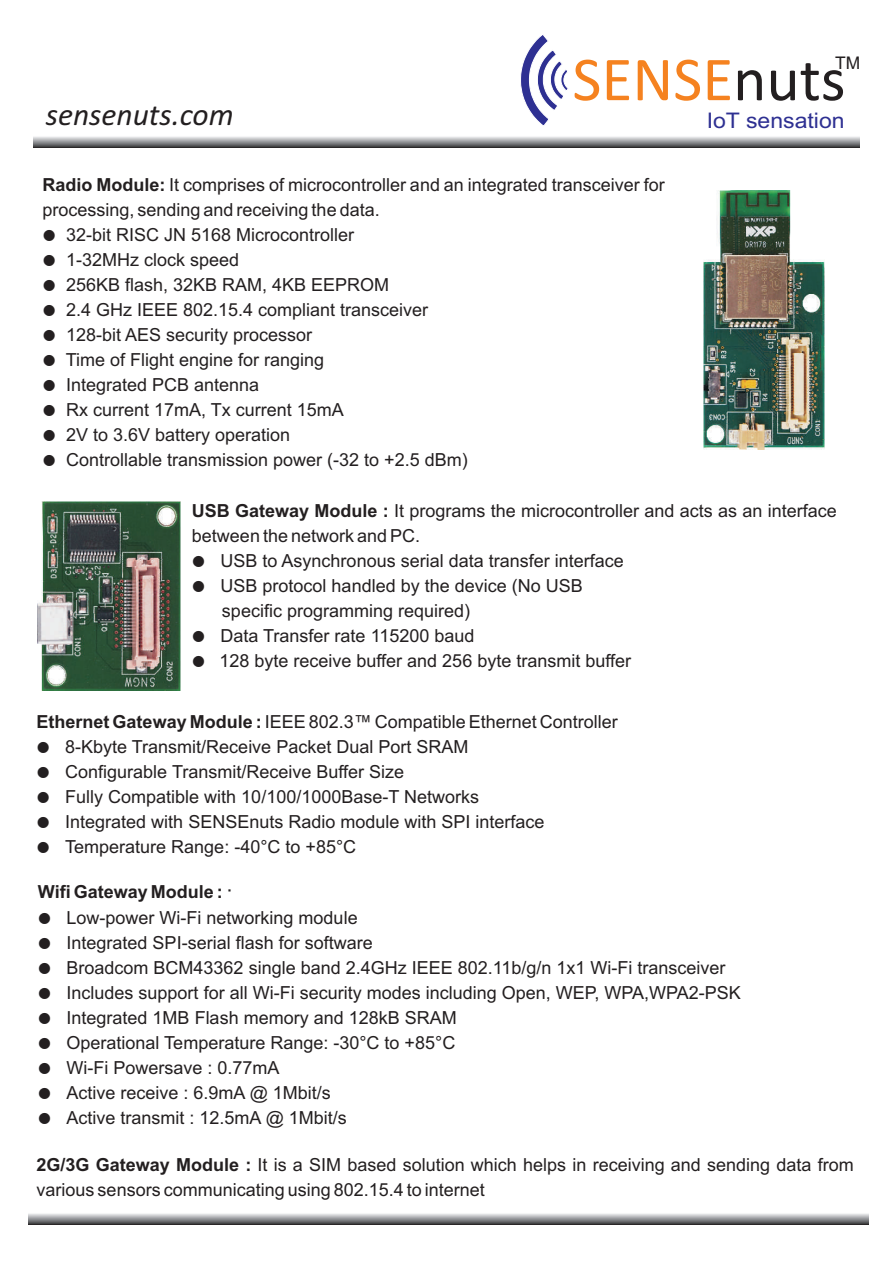
<style>
.page{position:relative;width:893px;height:1263px;background:#fff}
.page>*{position:absolute;margin:0;border:0;box-sizing:border-box;transform-origin:0 0}
.t1{font:63.3px "Calibri";color:#f58220}
.t2{font:italic 31.5px "Calibri";color:#231f20}
.t3{font:21.45px "Arial";color:#2e3092;scale:1.07 1}
.t4{font:18px/25px "Arial";color:#231f20}
.t5{font:17.4px "Arial";color:#231f20}
.s1{color:#231f20}
.s2{font-weight:700}
.s3{font-size:21px}
</style>
<div class="page">
<img style="left:704px;top:191px;width:120px;height:259px">
<img style="left:38px;top:502px;width:143px;height:189px">
<svg style="left:34px;top:137px;width:826px;height:10px;background:#929396"></svg>
<svg style="left:520px;top:35px;width:48px;height:91px"></svg>
<svg style="left:29px;top:1213px;width:840px;height:11px;background:#9a9b9e"></svg>
<h2 class="t2" style="left:46px;top:101px;width:189px">sensenuts.com</h2>
<p class="t5" style="left:835px;top:56px;width:27px">TM</p>
<h1 class="t1" style="left:572px;top:53px;width:275px">SENSE<span class="s1">nuts</span></h1>
<p class="t3" style="left:707px;top:113px;width:130px">IoT sensation</p>
<p class="t4" style="left:42px;top:173px;width:624px"><span class="s2">Radio Module:</span> It comprises of microcontroller and an integrated transceiver for</p>
<p class="t4" style="left:42px;top:198px;width:339px">processing, sending and receiving the data.</p>
<p class="t4" style="left:66px;top:223px;width:290px">32-bit RISC JN 5168 Microcontroller</p>
<p class="t4" style="left:66px;top:248px;width:175px">1-32MHz clock speed</p>
<p class="t4" style="left:66px;top:273px;width:325px">256KB flash, 32KB RAM, 4KB EEPROM</p>
<p class="t4" style="left:66px;top:298px;width:364px">2.4 GHz IEEE 802.15.4 compliant transceiver</p>
<p class="t4" style="left:66px;top:323px;width:248px">128-bit AES security processor</p>
<p class="t4" style="left:66px;top:348px;width:260px">Time of Flight engine for ranging</p>
<p class="t4" style="left:66px;top:373px;width:195px">Integrated PCB antenna</p>
<p class="t4" style="left:66px;top:398px;width:279px">Rx current 17mA, Tx current 15mA</p>
<p class="t4" style="left:66px;top:423px;width:226px">2V to 3.6V battery operation</p>
<p class="t4" style="left:66px;top:448px;width:403px">Controllable transmission power (-32 to +2.5 dBm)</p>
<p class="t4" style="left:192px;top:499px;width:646px"><span class="s2">USB Gateway Module :</span> It programs the microcontroller and acts as an interface</p>
<p class="t4" style="left:192px;top:524px;width:230px">between the network and PC.</p>
<p class="t4" style="left:221px;top:549px;width:405px">USB to Asynchronous serial data transfer interface</p>
<p class="t4" style="left:221px;top:574px;width:364px">USB protocol handled by the device (No USB</p>
<p class="t4" style="left:222px;top:599px;width:250px">specific programming required)</p>
<p class="t4" style="left:221px;top:624px;width:255px">Data Transfer rate 115200 baud</p>
<p class="t4" style="left:219px;top:649px;width:413px">128 byte receive buffer and 256 byte transmit buffer</p>
<p class="t4" style="left:65px;top:711px;width:554px;text-indent:-29px"><span class="s2">Ethernet Gateway Module :</span> IEEE 802.3™ Compatible Ethernet Controller 8-Kbyte Transmit/Receive Packet Dual Port SRAM<br>Configurable Transmit/Receive Buffer Size<br>Fully Compatible with 10/100/1000Base-T Networks<br>Integrated with SENSEnuts Radio module with SPI interface Temperature Range: -40°C to +85°C</p>
<p class="t4" style="left:67px;top:881px;width:676px;text-indent:-29px"><span class="s2">Wifi Gateway Module :</span> <span class="s3">·<br></span>Low-power Wi-Fi networking module<br>Integrated SPI-serial flash for software<br>Broadcom BCM43362 single band 2.4GHz IEEE 802.11b/g/n 1x1 Wi-Fi transceiver Includes support for all Wi-Fi security modes including Open, WEP, WPA,WPA2-PSK Integrated 1MB Flash memory and 128kB SRAM<br>Operational Temperature Range: -30°C to +85°C<br>Wi-Fi Powersave : 0.77mA<br>Active receive : 6.9mA @ 1Mbit/s<br>Active transmit : 12.5mA @ 1Mbit/s</p>
<p class="t4" style="left:37px;top:1154px;width:819px"><span class="s2">2G/3G Gateway Module :</span> It is a SIM based solution which helps in receiving and sending data from various sensors communicating using 802.15.4 to internet</p>
</div>
